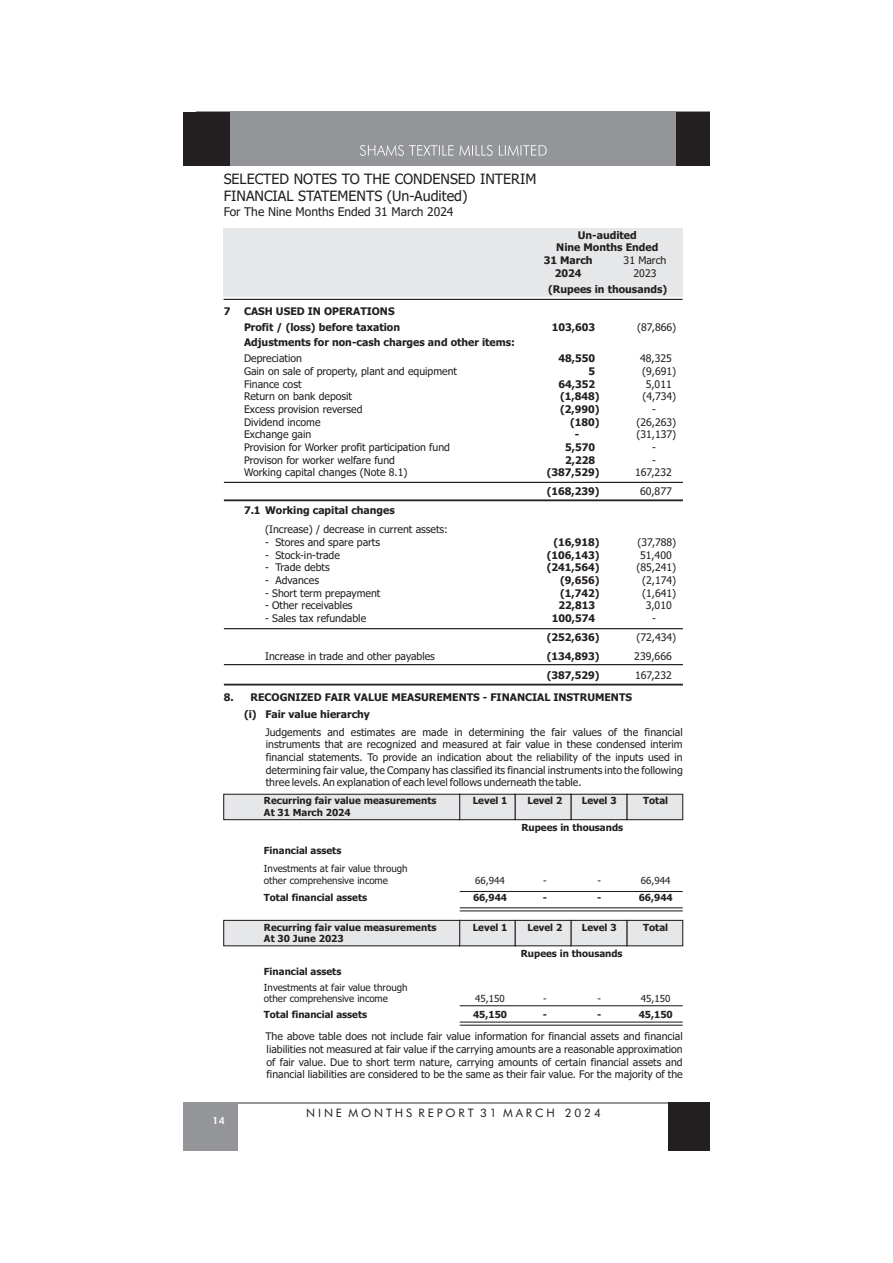
<style>
.page{position:relative;width:893px;height:1263px;background:#fff}
.page>*{position:absolute;margin:0;border:0;box-sizing:border-box;transform-origin:0 0}
.t1{font:14.25px/17.2px "Tahoma";color:#231f20}
.t2{font:12px "Tahoma";color:#231f20}
.t3{font:11.7px "Futura BT";letter-spacing:.25em;color:#231f20}
.t4{font:10.5px/12.6px "Tahoma";color:#231f20;text-align:justify}
.t5{font:700 10.5px/15.9px "Tahoma";color:#231f20}
.t6{font:700 9.75px "Tahoma";color:#231f20}
.t7{font:9.75px/11.7px "Tahoma";color:#231f20}
.t8{font:800 9.75px "Futura BT";color:#fff}
</style>
<div class="page">
<svg style="left:223px;top:793px;width:461px;height:28px;background:#d6d6d8"></svg>
<svg style="left:223px;top:919px;width:461px;height:28px;background:#d6d6d8"></svg>
<hr style="left:460px;top:891px;width:223px;height:1px;background:#231f20">
<hr style="left:460px;top:1005px;width:223px;height:1px;background:#231f20">
<hr style="left:460px;top:907px;width:223px;height:1px;background:#231f20">
<hr style="left:460px;top:910px;width:223px;height:1px;background:#231f20">
<hr style="left:460px;top:1021px;width:223px;height:1px;background:#231f20">
<hr style="left:460px;top:1025px;width:223px;height:1px;background:#231f20">
<div style="left:224px;top:228px;width:459px;height:69px;background:#e6e7e9"></div>
<hr style="left:224px;top:299px;width:459px;height:1px;background:#231f20">
<hr style="left:224px;top:482px;width:459px;height:1px;background:#231f20">
<hr style="left:224px;top:499px;width:459px;height:2px;background:#231f20">
<hr style="left:224px;top:664px;width:459px;height:1px;background:#231f20">
<hr style="left:224px;top:684px;width:459px;height:1px;background:#231f20">
<hr style="left:224px;top:628px;width:459px;height:1px;background:#231f20">
<hr style="left:210px;top:1102px;width:486px;height:2px;background:#939598">
<div style="left:183px;top:1102px;width:54px;height:49px;background:#939598"></div>
<div style="left:668px;top:1102px;width:42px;height:49px;background:#231f20"></div>
<div style="left:197px;top:112px;width:513px;height:54px;background:#939598"></div>
<div style="left:677px;top:112px;width:33px;height:54px;background:#231f20"></div>
<div style="left:183px;top:112px;width:47px;height:54px;background:#231f20"></div>
<svg style="left:360px;top:145px;width:187px;height:11px"></svg>
<h1 class="t1" style="left:224px;top:171px;width:314px">SELECTED NOTES TO THE CONDENSED INTERIM<br>FINANCIAL STATEMENTS (Un-Audited)</h1>
<p class="t2" style="left:224px;top:207px;width:231px">For The Nine Months Ended 31 March 2024</p>
<p class="t5" style="left:224px;top:304px;width:8px">7</p>
<p class="t5" style="left:244px;top:304px;width:158px">CASH USED IN OPERATIONS<br>Profit / (loss) before taxation</p>
<p class="t5" style="left:578px;top:228px;width:60px">Un-audited</p>
<p class="t5" style="left:556px;top:240px;width:104px">Nine Months Ended</p>
<p class="t5" style="left:544px;top:253px;width:50px">31 March</p>
<p class="t4" style="left:624px;top:255px;width:44px">31 March</p>
<p class="t5" style="left:555px;top:266px;width:28px">2024</p>
<p class="t4" style="left:633px;top:267px;width:24px">2023</p>
<p class="t5" style="left:548px;top:282px;width:121px">(Rupees in thousands)</p>
<p class="t5" style="left:552px;top:320px;width:45px">103,603</p>
<p class="t4" style="left:637px;top:321px;width:41px">(87,866)</p>
<p class="t5" style="left:244px;top:336px;width:273px">Adjustments for non-cash charges and other items:</p>
<p class="t4" style="left:244px;top:353px;width:60px">Depreciation</p>
<p class="t5" style="left:559px;top:351px;width:38px">48,550</p>
<p class="t4" style="left:640px;top:353px;width:33px">48,325</p>
<p class="t4" style="left:244px;top:366px;width:215px">Gain on sale of property, plant and equipment</p>
<p class="t5" style="left:589px;top:364px;width:8px">5</p>
<p class="t4" style="left:642px;top:366px;width:36px">(9,691)</p>
<p class="t4" style="left:244px;top:378px;width:59px">Finance cost</p>
<p class="t5" style="left:559px;top:377px;width:38px">64,352</p>
<p class="t4" style="left:646px;top:378px;width:28px">5,011</p>
<p class="t4" style="left:244px;top:391px;width:110px">Return on bank deposit</p>
<p class="t5" style="left:560px;top:389px;width:41px">(1,848)</p>
<p class="t4" style="left:642px;top:391px;width:35px">(4,734)</p>
<p class="t4" style="left:244px;top:404px;width:120px">Excess provision reversed</p>
<p class="t5" style="left:560px;top:402px;width:41px">(2,990)</p>
<p class="t4" style="left:652px;top:404px;width:5px">-</p>
<p class="t4" style="left:244px;top:416px;width:78px">Dividend income</p>
<p class="t5" style="left:570px;top:415px;width:31px">(180)</p>
<p class="t4" style="left:636px;top:416px;width:41px">(26,263)</p>
<p class="t4" style="left:244px;top:429px;width:69px">Exchange gain</p>
<p class="t5" style="left:575px;top:427px;width:6px">-</p>
<p class="t4" style="left:636px;top:429px;width:41px">(31,137)</p>
<p class="t4" style="left:244px;top:442px;width:208px">Provision for Worker profit participation fund</p>
<p class="t5" style="left:565px;top:440px;width:32px">5,570</p>
<p class="t4" style="left:652px;top:442px;width:5px">-</p>
<p class="t4" style="left:244px;top:454px;width:153px">Provison for worker welfare fund</p>
<p class="t5" style="left:565px;top:453px;width:32px">2,228</p>
<p class="t4" style="left:652px;top:454px;width:5px">-</p>
<p class="t4" style="left:244px;top:467px;width:165px">Working capital changes (Note 8.1)</p>
<p class="t5" style="left:547px;top:465px;width:54px">(387,529)</p>
<p class="t4" style="left:635px;top:467px;width:38px">167,232</p>
<p class="t5" style="left:547px;top:484px;width:54px">(168,239)</p>
<p class="t4" style="left:640px;top:486px;width:33px">60,877</p>
<p class="t5" style="left:244px;top:503px;width:152px">7.1 Working capital changes</p>
<p class="t4" style="left:265px;top:524px;width:184px">(Increase) / decrease in current assets:</p>
<p class="t4" style="left:265px;top:537px;width:117px">- Stores and spare parts</p>
<p class="t5" style="left:553px;top:535px;width:48px">(16,918)</p>
<p class="t4" style="left:637px;top:537px;width:40px">(37,788)</p>
<p class="t4" style="left:265px;top:549px;width:76px">- Stock-in-trade</p>
<p class="t5" style="left:547px;top:548px;width:54px">(106,143)</p>
<p class="t4" style="left:640px;top:549px;width:33px">51,400</p>
<p class="t4" style="left:265px;top:562px;width:66px">- Trade debts</p>
<p class="t5" style="left:547px;top:560px;width:54px">(241,564)</p>
<p class="t4" style="left:636px;top:562px;width:41px">(85,241)</p>
<p class="t4" style="left:265px;top:575px;width:55px">- Advances</p>
<p class="t5" style="left:560px;top:573px;width:41px">(9,656)</p>
<p class="t4" style="left:642px;top:575px;width:36px">(2,174)</p>
<p class="t4" style="left:265px;top:587px;width:117px">- Short term prepayment</p>
<p class="t5" style="left:560px;top:586px;width:41px">(1,742)</p>
<p class="t4" style="left:642px;top:587px;width:36px">(1,641)</p>
<p class="t4" style="left:265px;top:600px;width:89px">- Other receivables</p>
<p class="t5" style="left:559px;top:598px;width:38px">22,813</p>
<p class="t4" style="left:646px;top:600px;width:28px">3,010</p>
<p class="t4" style="left:265px;top:613px;width:103px">- Sales tax refundable</p>
<p class="t5" style="left:552px;top:611px;width:45px">100,574</p>
<p class="t4" style="left:652px;top:613px;width:5px">-</p>
<p class="t5" style="left:547px;top:630px;width:54px">(252,636)</p>
<p class="t4" style="left:636px;top:632px;width:41px">(72,434)</p>
<p class="t4" style="left:265px;top:651px;width:171px">Increase in trade and other payables</p>
<p class="t5" style="left:547px;top:649px;width:54px">(134,893)</p>
<p class="t4" style="left:634px;top:651px;width:39px">239,666</p>
<p class="t5" style="left:547px;top:668px;width:54px">(387,529)</p>
<p class="t4" style="left:635px;top:670px;width:38px">167,232</p>
<p class="t5" style="left:244px;top:690px;width:390px;line-height:17.1px;text-indent:-20px">8. RECOGNIZED FAIR VALUE MEASUREMENTS - FINANCIAL INSTRUMENTS (i) Fair value hierarchy</p>
<p class="t4" style="left:265px;top:726px;width:419px">Judgements and estimates are made in determining the fair values of the financial instruments that are recognized and measured at fair value in these condensed interim financial statements. To provide an indication about the reliability of the inputs used in determining fair value, the Company has classified its financial instruments into the following three levels. An explanation of each level follows underneath the table.</p>
<p class="t6" style="left:264px;top:797px;width:174px">Recurring fair value measurements</p>
<p class="t6" style="left:473px;top:797px;width:36px">Level 1</p>
<p class="t6" style="left:527px;top:797px;width:36px">Level 2</p>
<p class="t6" style="left:582px;top:797px;width:36px">Level 3</p>
<p class="t6" style="left:643px;top:797px;width:26px">Total</p>
<p class="t6" style="left:264px;top:808px;width:88px">At 31 March 2024</p>
<p class="t6" style="left:521px;top:823px;width:103px">Rupees in thousands</p>
<p class="t6" style="left:264px;top:847px;width:79px">Financial assets</p>
<p class="t7" style="left:264px;top:863px;width:145px">Investments at fair value through other comprehensive income</p>
<p class="t7" style="left:475px;top:875px;width:31px">66,944</p>
<p class="t7" style="left:543px;top:875px;width:5px">-</p>
<p class="t7" style="left:597px;top:875px;width:5px">-</p>
<p class="t7" style="left:641px;top:875px;width:31px">66,944</p>
<p class="t6" style="left:264px;top:894px;width:105px">Total financial assets</p>
<p class="t6" style="left:473px;top:894px;width:36px">66,944</p>
<p class="t6" style="left:543px;top:894px;width:6px">-</p>
<p class="t6" style="left:597px;top:894px;width:6px">-</p>
<p class="t6" style="left:639px;top:894px;width:36px">66,944</p>
<p class="t6" style="left:264px;top:923px;width:174px">Recurring fair value measurements</p>
<p class="t6" style="left:473px;top:923px;width:36px">Level 1</p>
<p class="t6" style="left:527px;top:923px;width:36px">Level 2</p>
<p class="t6" style="left:582px;top:923px;width:36px">Level 3</p>
<p class="t6" style="left:643px;top:923px;width:26px">Total</p>
<p class="t6" style="left:264px;top:935px;width:81px">At 30 June 2023</p>
<p class="t6" style="left:521px;top:950px;width:103px">Rupees in thousands</p>
<p class="t6" style="left:264px;top:967px;width:79px">Financial assets</p>
<p class="t7" style="left:264px;top:982px;width:145px">Investments at fair value through other comprehensive income</p>
<p class="t7" style="left:475px;top:994px;width:31px">45,150</p>
<p class="t7" style="left:543px;top:994px;width:5px">-</p>
<p class="t7" style="left:597px;top:994px;width:5px">-</p>
<p class="t7" style="left:641px;top:994px;width:31px">45,150</p>
<p class="t6" style="left:264px;top:1011px;width:105px">Total financial assets</p>
<p class="t6" style="left:473px;top:1011px;width:36px">45,150</p>
<p class="t6" style="left:543px;top:1011px;width:6px">-</p>
<p class="t6" style="left:597px;top:1011px;width:6px">-</p>
<p class="t6" style="left:639px;top:1011px;width:36px">45,150</p>
<p class="t4" style="left:265px;top:1031px;width:419px">The above table does not include fair value information for financial assets and financial liabilities not measured at fair value if the carrying amounts are a reasonable approximation of fair value. Due to short term nature, carrying amounts of certain financial assets and financial liabilities are considered to be the same as their fair value. For the majority of the</p>
<p class="t8" style="left:213px;top:1116px;width:14px">14</p>
<p class="t3" style="left:306px;top:1108px;width:296px">NINE MONTHS REPORT 31 MARCH 2024</p>
</div>
